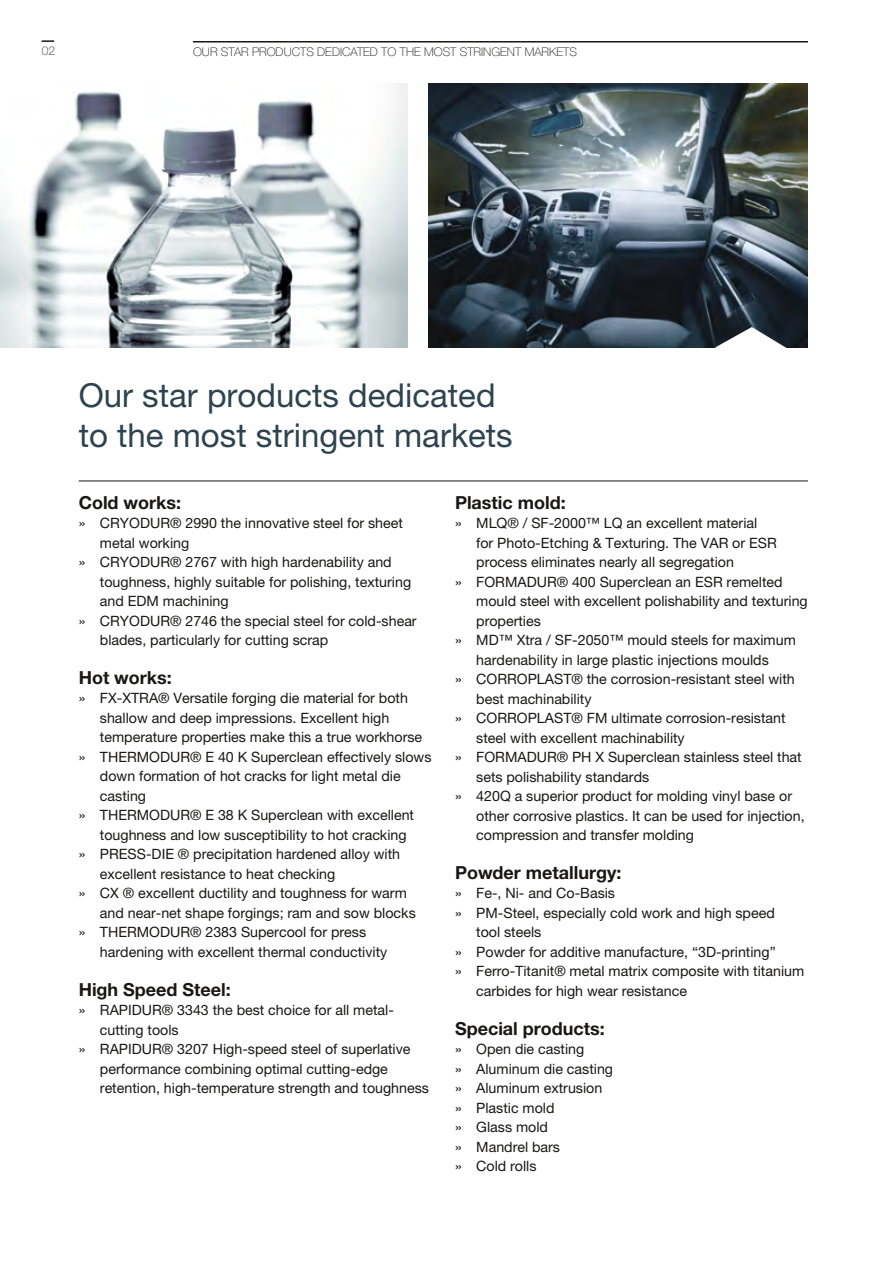
<style>
.page{position:relative;width:893px;height:1263px;background:#fff}
.page>*{position:absolute;margin:0;border:0;box-sizing:border-box;transform-origin:0 0}
.t1{font:33px/39.6px "Helvetica Neue LT Pro";color:#2e4350}
.t2{font:700 18px "Helvetica Neue LT Pro";color:#181716}
.t3{font:14.25px/19.5px "Helvetica Neue LT Pro";color:#181716}
.t4{font:100 12px "Helvetica Neue LT Pro";color:#181716}
</style>
<div class="page">
<svg style="left:41px;top:40px;width:13px;height:2px"></svg>
<hr style="left:193px;top:41px;width:615px;height:2px;background:#181716">
<img style="left:0;top:83px;width:408px;height:264px">
<img style="left:429px;top:83px;width:379px;height:264px">
<hr style="left:79px;top:481px;width:729px;height:1px;background:#181716">
<svg style="left:715px;top:327px;width:72px;height:21px"></svg>
<p class="t4" style="left:42px;top:43px;width:15px">02</p>
<p class="t4" style="left:193px;top:45px;width:385px">OUR STAR PRODUCTS DEDICATED TO THE MOST STRINGENT MARKETS</p>
<h1 class="t1" style="left:79px;top:375px;width:436px">Our star products dedicated to the most stringent markets</h1>
<p class="t2" style="left:79px;top:491px;width:104px">Cold works:</p>
<p class="t3" style="left:79px;top:513px;width:326px">» CRYODUR® 2990 the innovative steel for sheet</p>
<p class="t3" style="left:100px;top:533px;width:91px">metal working</p>
<p class="t3" style="left:79px;top:552px;width:315px">» CRYODUR® 2767 with high hardenability and</p>
<p class="t3" style="left:100px;top:572px;width:313px">toughness, highly suitable for polishing, texturing</p>
<p class="t3" style="left:100px;top:591px;width:130px">and EDM machining</p>
<p class="t3" style="left:79px;top:611px;width:340px">» CRYODUR® 2746 the special steel for cold-shear</p>
<p class="t3" style="left:100px;top:630px;width:230px">blades, particularly for cutting scrap</p>
<p class="t2" style="left:79px;top:666px;width:95px">Hot works:</p>
<p class="t3" style="left:79px;top:688px;width:331px">» FX-XTRA® Versatile forging die material for both</p>
<p class="t3" style="left:100px;top:708px;width:291px">shallow and deep impressions. Excellent high</p>
<p class="t3" style="left:100px;top:727px;width:324px">temperature properties make this a true workhorse</p>
<p class="t3" style="left:79px;top:747px;width:354px">» THERMODUR® E 40 K Superclean effectively slows</p>
<p class="t3" style="left:100px;top:766px;width:302px">down formation of hot cracks for light metal die</p>
<p class="t3" style="left:100px;top:786px;width:48px">casting</p>
<p class="t3" style="left:79px;top:805px;width:337px">» THERMODUR® E 38 K Superclean with excellent</p>
<p class="t3" style="left:100px;top:825px;width:308px">toughness and low susceptibility to hot cracking</p>
<p class="t3" style="left:79px;top:844px;width:323px">» PRESS-DIE ® precipitation hardened alloy with</p>
<p class="t3" style="left:100px;top:864px;width:237px">excellent resistance to heat checking</p>
<p class="t3" style="left:79px;top:883px;width:330px">» CX ® excellent ductility and toughness for warm</p>
<p class="t3" style="left:100px;top:903px;width:317px">and near-net shape forgings; ram and sow blocks</p>
<p class="t3" style="left:79px;top:922px;width:289px">» THERMODUR® 2383 Supercool for press</p>
<p class="t3" style="left:100px;top:942px;width:289px">hardening with excellent thermal conductivity</p>
<p class="t2" style="left:79px;top:978px;width:154px">High Speed Steel:</p>
<p class="t3" style="left:79px;top:1000px;width:317px">» RAPIDUR® 3343 the best choice for all metal-</p>
<p class="t3" style="left:100px;top:1019px;width:80px">cutting tools</p>
<p class="t3" style="left:79px;top:1039px;width:333px">» RAPIDUR® 3207 High-speed steel of superlative</p>
<p class="t3" style="left:100px;top:1058px;width:289px">performance combining optimal cutting-edge</p>
<p class="t3" style="left:100px;top:1078px;width:331px">retention, high-temperature strength and toughness</p>
<p class="t2" style="left:455px;top:491px;width:112px">Plastic mold:</p>
<p class="t3" style="left:455px;top:513px;width:304px">» MLQ® / SF-2000™ LQ an excellent material</p>
<p class="t3" style="left:476px;top:533px;width:302px">for Photo-Etching &amp; Texturing. The VAR or ESR</p>
<p class="t3" style="left:476px;top:552px;width:259px">process eliminates nearly all segregation</p>
<p class="t3" style="left:455px;top:572px;width:329px">» FORMADUR® 400 Superclean an ESR remelted</p>
<p class="t3" style="left:476px;top:591px;width:333px">mould steel with excellent polishability and texturing</p>
<p class="t3" style="left:476px;top:611px;width:66px">properties</p>
<p class="t3" style="left:455px;top:630px;width:342px">» MD™ Xtra / SF-2050™ mould steels for maximum</p>
<p class="t3" style="left:476px;top:650px;width:294px">hardenability in large plastic injections moulds</p>
<p class="t3" style="left:455px;top:669px;width:341px">» CORROPLAST® the corrosion-resistant steel with</p>
<p class="t3" style="left:476px;top:689px;width:117px">best machinability</p>
<p class="t3" style="left:455px;top:708px;width:332px">» CORROPLAST® FM ultimate corrosion-resistant</p>
<p class="t3" style="left:476px;top:728px;width:210px">steel with excellent machinability</p>
<p class="t3" style="left:455px;top:747px;width:348px">» FORMADUR® PH X Superclean stainless steel that</p>
<p class="t3" style="left:476px;top:767px;width:174px">sets polishability standards</p>
<p class="t3" style="left:455px;top:786px;width:339px">» 420Q a superior product for molding vinyl base or</p>
<p class="t3" style="left:476px;top:806px;width:330px">other corrosive plastics. It can be used for injection,</p>
<p class="t3" style="left:476px;top:825px;width:219px">compression and transfer molding</p>
<p class="t2" style="left:455px;top:861px;width:168px">Powder metallurgy:</p>
<p class="t3" style="left:455px;top:883px;width:162px">» Fe-, Ni- and Co-Basis</p>
<p class="t3" style="left:455px;top:903px;width:321px">» PM-Steel, especially cold work and high speed</p>
<p class="t3" style="left:476px;top:922px;width:67px">tool steels</p>
<p class="t3" style="left:455px;top:942px;width:322px">» Powder for additive manufacture, “3D-printing”</p>
<p class="t3" style="left:455px;top:961px;width:351px">» Ferro-Titanit® metal matrix composite with titanium</p>
<p class="t3" style="left:476px;top:981px;width:212px">carbides for high wear resistance</p>
<p class="t2" style="left:455px;top:1017px;width:151px">Special products:</p>
<p class="t3" style="left:455px;top:1039px;width:160px">» Open die casting<br>» Aluminum die casting » Aluminum extrusion<br>» Plastic mold<br>» Glass mold<br>» Mandrel bars<br>» Cold rolls</p>
</div>
